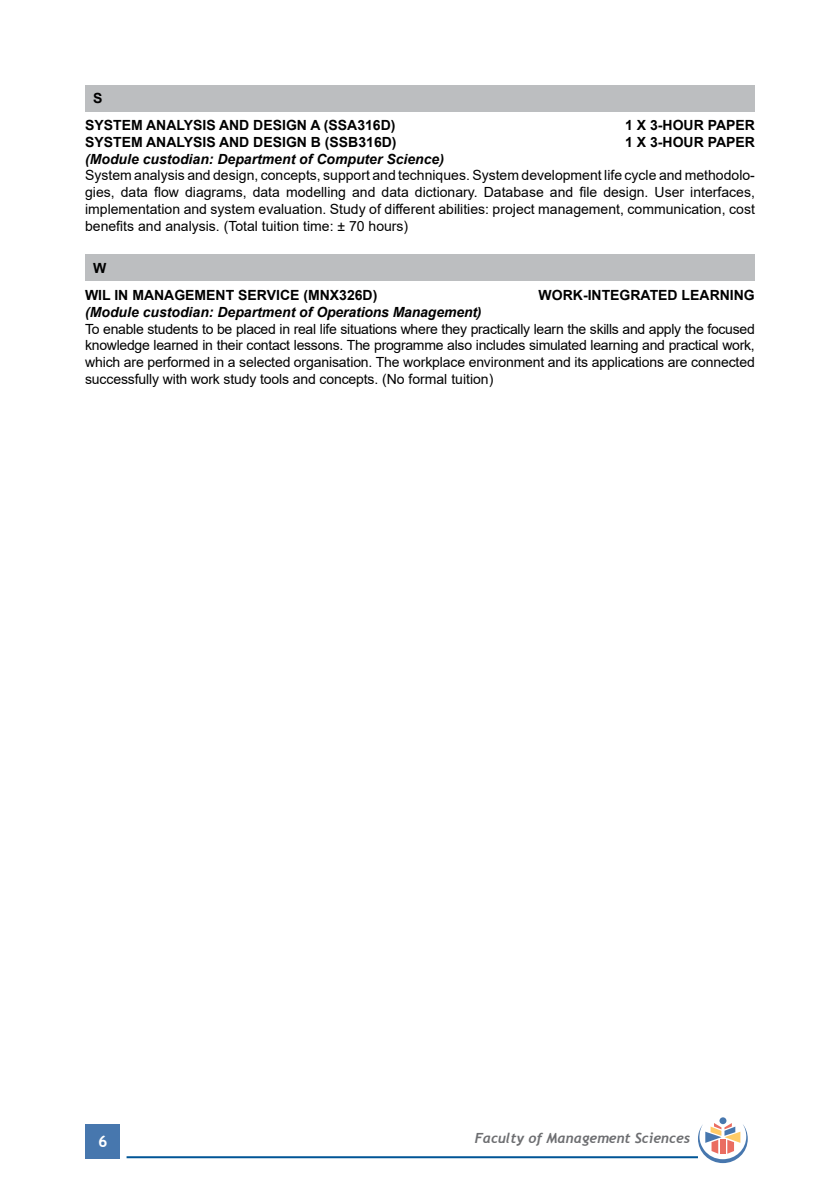
<style>
.page{position:relative;width:840px;height:1191px;background:#fff}
.page>*{position:absolute;margin:0;border:0;box-sizing:border-box;transform-origin:0 0}
.t1{font:700 16px "Trebuchet MS";color:#fff}
.t2{font:14px/16.8px "Arial";color:#000;text-align:justify}
.t3{font:700 14px/26.8px "Arial";color:#000}
.t4{font:italic 700 14px "Arial";color:#000}
.t5{font:italic 700 14px "Trebuchet";color:#6d6e71}
</style>
<div class="page">
<div style="left:86px;top:1124px;width:34px;height:34px;background:#4777ae"></div>
<hr style="left:126px;top:1156px;width:571px;height:2px;background:#005596">
<div style="left:719px;top:1117px;width:7px;height:7px;background:#4777ae;border-radius:50%"></div>
<svg style="left:697px;top:1123px;width:50px;height:40px"></svg>
<div style="left:85px;top:85px;width:669px;height:26px;background:#bcbec0"></div>
<div style="left:85px;top:255px;width:669px;height:26px;background:#bcbec0"></div>
<p class="t3" style="left:85px;top:85px;width:312px;text-indent:8px">S<br>SYSTEM ANALYSIS AND DESIGN A (SSA316D)</p>
<p class="t3" style="left:624px;top:112px;width:131px">1 X 3-HOUR PAPER</p>
<p class="t3" style="left:85px;top:129px;width:313px">SYSTEM ANALYSIS AND DESIGN B (SSB316D)</p>
<p class="t3" style="left:624px;top:129px;width:131px">1 X 3-HOUR PAPER</p>
<p class="t4" style="left:85px;top:149px;width:360px">(Module custodian: Department of Computer Science)</p>
<p class="t2" style="left:85px;top:167px;width:671px">System analysis and design, concepts, support and techniques. System development life cycle and methodolo&shy;gies, data flow diagrams, data modelling and data dictionary. Database and file design. User interfaces, implementation and system evaluation. Study of different abilities: project management, communication, cost benefits and analysis. (Total tuition time: ± 70 hours)</p>
<p class="t3" style="left:85px;top:255px;width:293px;text-indent:8px">W<br>WIL IN MANAGEMENT SERVICE (MNX326D)</p>
<p class="t3" style="left:538px;top:282px;width:217px">WORK-INTEGRATED LEARNING</p>
<p class="t4" style="left:85px;top:302px;width:398px">(Module custodian: Department of Operations Management)</p>
<p class="t2" style="left:85px;top:320px;width:670px">To enable students to be placed in real life situations where they practically learn the skills and apply the focused knowledge learned in their contact lessons. The programme also includes simulated learning and practical work, which are performed in a selected organisation. The workplace environment and its applications are connected successfully with work study tools and concepts. (No formal tuition)</p>
<p class="t1" style="left:98px;top:1131px;width:11px">6</p>
<p class="t5" style="left:474px;top:1129px;width:217px">Faculty of Management Sciences</p>
</div>
